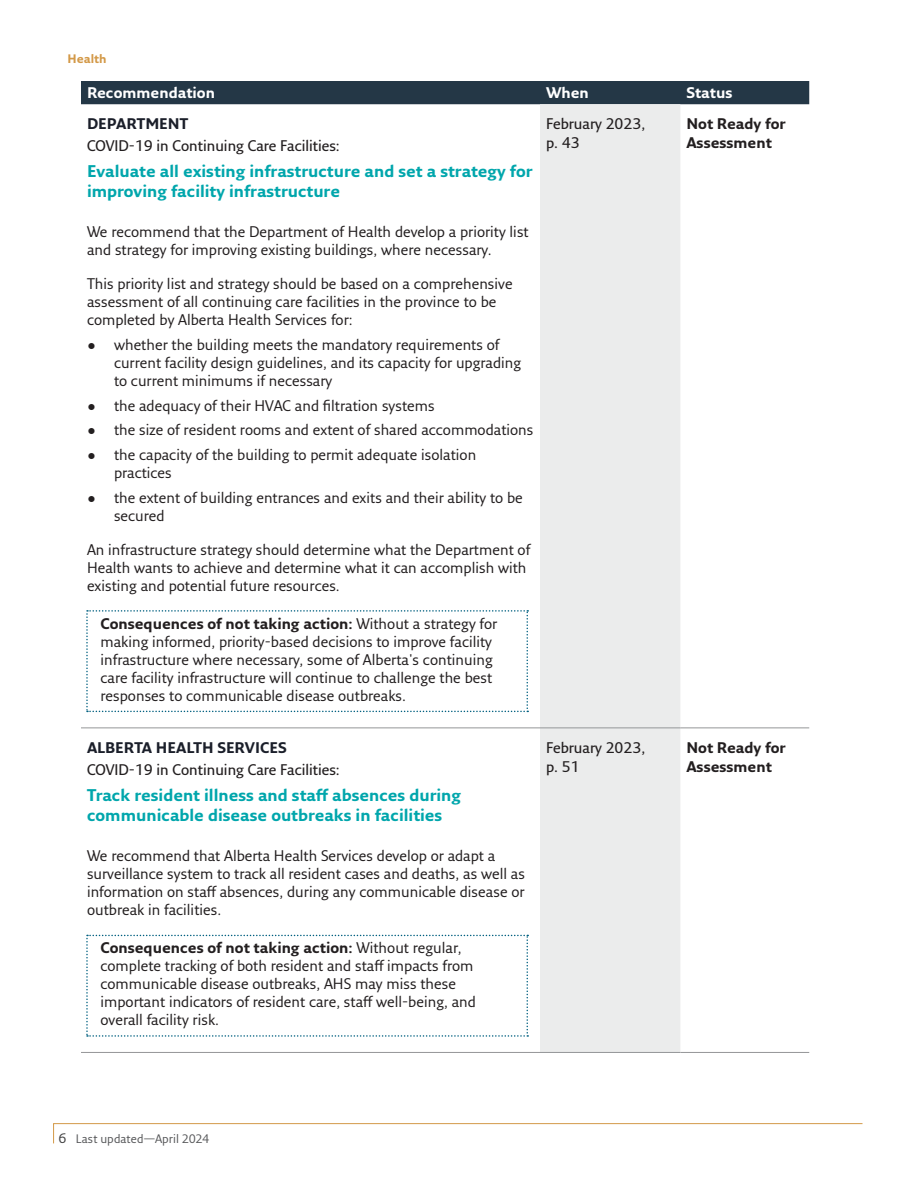
<style>
.page{position:relative;width:918px;height:1188px;background:#fff}
.page>*{position:absolute;margin:0;border:0;box-sizing:border-box;transform-origin:0 0}
.t1{font:700 16.5px/19.5px "Fresco Sans Pro";color:#00a6ac}
.t2{font:15px/18px "Fresco Sans Pro";color:#221e1f}
.t3{font:15px/18px "Fresco Sans Pro";color:#231f20}
.t4{font:600 15px/19.5px "Fresco Sans Pro";color:#231f20}
.t5{font:700 15px/19.5px "Fresco Sans Pro";color:#231f20}
.t6{font:700 15px "Fresco Sans Pro";color:#1b1f2a}
.t7{font:700 15px "Fresco Sans Pro";color:#fff}
.t8{font:12px "Fresco Sans Pro";letter-spacing:.005em;color:#58595b}
.t9{font:700 12px "Fresco Sans Pro";color:#d39948}
.s1{font-weight:700;color:#231f20}
.s2{font-size:13.5px;color:#414142}
</style>
<div class="page">
<svg style="left:53px;top:1123px;width:810px;height:21px"></svg>
<div style="left:81px;top:81px;width:728px;height:23px;background:#243746"></div>
<div style="left:540px;top:104px;width:140px;height:948px;background:#ebecec"></div>
<hr style="left:81px;top:728px;width:459px;height:1px;background:#949698">
<hr style="left:540px;top:728px;width:140px;height:1px;background:#949698">
<hr style="left:680px;top:728px;width:129px;height:1px;background:#949698">
<hr style="left:81px;top:1052px;width:459px;height:1px;background:#949698">
<hr style="left:540px;top:1052px;width:140px;height:1px;background:#949698">
<hr style="left:680px;top:1052px;width:129px;height:1px;background:#949698">
<svg style="left:86px;top:610px;width:442px;height:102px"></svg>
<svg style="left:86px;top:935px;width:442px;height:102px"></svg>
<p class="t9" style="left:68px;top:51px;width:41px">Health</p>
<p class="t7" style="left:87px;top:83px;width:130px">Recommendation</p>
<p class="t7" style="left:546px;top:83px;width:44px">When</p>
<p class="t7" style="left:686px;top:83px;width:47px">Status</p>
<p class="t6" style="left:87px;top:114px;width:103px">DEPARTMENT</p>
<p class="t4" style="left:87px;top:136px;width:254px">COVID-19 in Continuing Care Facilities:</p>
<p class="t1" style="left:87px;top:161px;width:447px">Evaluate all existing infrastructure and set a strategy for improving facility infrastructure</p>
<p class="t2" style="left:87px;top:223px;width:443px">We recommend that the Department of Health develop a priority list and strategy for improving existing buildings, where necessary.</p>
<p class="t2" style="left:87px;top:274px;width:427px">This priority list and strategy should be based on a comprehensive assessment of all continuing care facilities in the province to be completed by Alberta Health Services for:</p>
<p class="t3" style="left:114px;top:335px;width:409px;text-indent:-27px">• whether the building meets the mandatory requirements of current facility design guidelines, and its capacity for upgrading to current minimums if necessary</p>
<p class="t3" style="left:87px;top:396px;width:349px">• the adequacy of their HVAC and filtration systems</p>
<p class="t3" style="left:87px;top:421px;width:448px">• the size of resident rooms and extent of shared accommodations</p>
<p class="t3" style="left:114px;top:445px;width:364px;text-indent:-27px">• the capacity of the building to permit adequate isolation practices</p>
<p class="t3" style="left:114px;top:488px;width:410px;text-indent:-27px">• the extent of building entrances and exits and their ability to be secured</p>
<p class="t2" style="left:87px;top:540px;width:445px">An infrastructure strategy should determine what the Department of<br>Health wants to achieve and determine what it can accomplish with existing and potential future resources.</p>
<p class="t2" style="left:100px;top:614px;width:398px"><span class="s1">Consequences of not taking action:</span> Without a strategy for making informed, priority-based decisions to improve facility infrastructure where necessary, some of Alberta's continuing care facility infrastructure will continue to challenge the best responses to communicable disease outbreaks.</p>
<p class="t4" style="left:546px;top:113px;width:101px">February 2023, p. 43</p>
<p class="t5" style="left:686px;top:113px;width:101px">Not Ready for<br>Assessment</p>
<p class="t6" style="left:87px;top:738px;width:201px">ALBERTA HEALTH SERVICES</p>
<p class="t4" style="left:87px;top:760px;width:254px">COVID-19 in Continuing Care Facilities:</p>
<p class="t1" style="left:87px;top:785px;width:376px">Track resident illness and staff absences during communicable disease outbreaks in facilities</p>
<p class="t2" style="left:87px;top:847px;width:440px">We recommend that Alberta Health Services develop or adapt a surveillance system to track all resident cases and deaths, as well as information on staff absences, during any communicable disease or outbreak in facilities.</p>
<p class="t2" style="left:100px;top:939px;width:377px"><span class="s1">Consequences of not taking action:</span> Without regular, complete tracking of both resident and staff impacts from communicable disease outbreaks, AHS may miss these important indicators of resident care, staff well-being, and overall facility risk.</p>
<p class="t4" style="left:546px;top:737px;width:101px">February 2023, p. 51</p>
<p class="t5" style="left:686px;top:737px;width:101px">Not Ready for<br>Assessment</p>
<p class="t8" style="left:59px;top:1131px;width:152px"><span class="s2">6</span> Last updated—April 2024</p>
</div>
